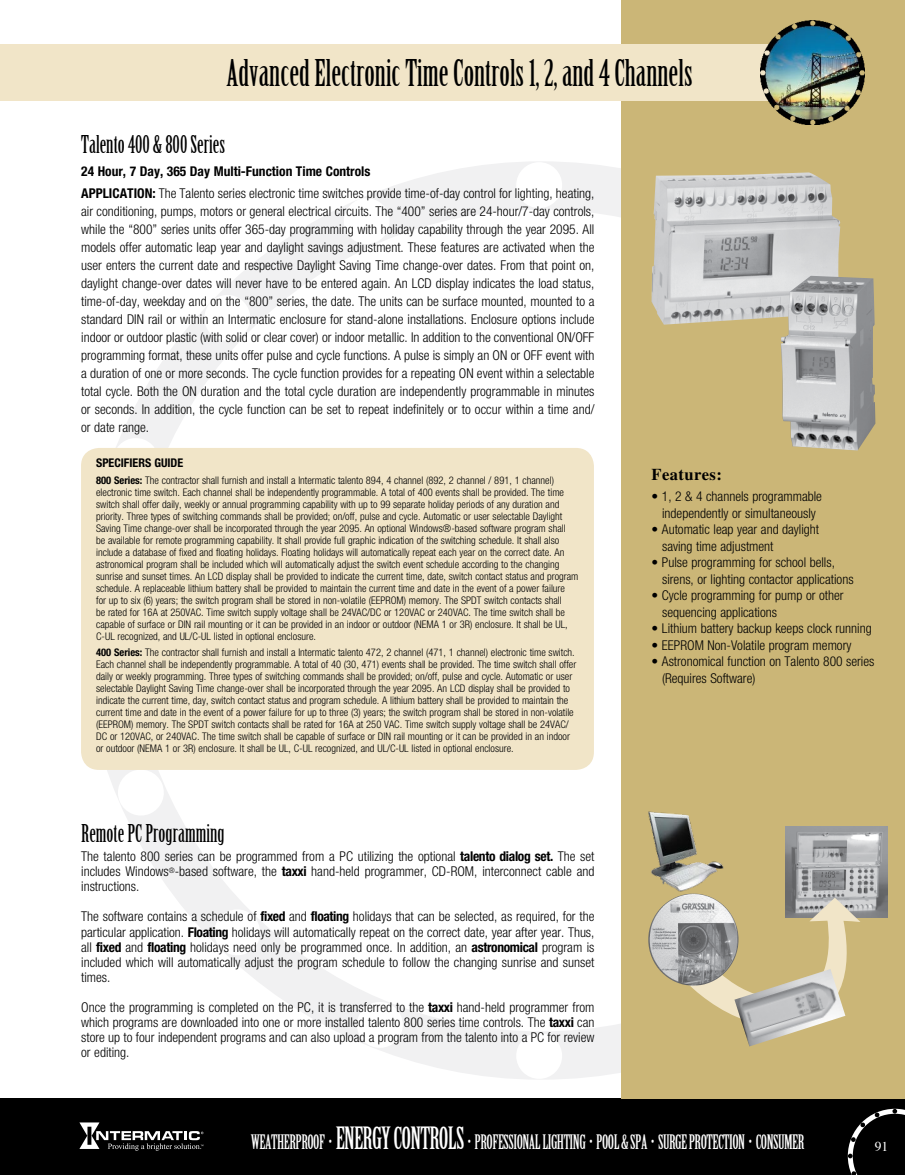
<style>
.page{position:relative;width:905px;height:1175px;background:#fff}
.page>*{position:absolute;margin:0;border:0;box-sizing:border-box;transform-origin:0 0}
.t1{font:36px "Birch";color:#000}
.t2{font:24px "Birch";color:#000}
.t3{font:19.5px "Birch";letter-spacing:-.025em;color:#fff}
.t4{font:700 16.5px "Times";letter-spacing:.025em;color:#000}
.t5{font:300 condensed 13.5px/18px "Helvetica Neue";color:#000}
.t6{font:13.5px "Times";color:#fff}
.t7{font:700 condensed 12px "Helvetica Neue";color:#000}
.t8{font:300 condensed 10.5px/12px "Helvetica Neue";color:#000}
.s1{font-weight:700}
.s2{font-size:30px}
</style>
<div class="page">
<svg style="left:82px;top:162px;width:539px;height:917px"></svg>
<div style="left:0;top:1098px;width:904px;height:76px;background:#000"></div>
<svg style="left:79px;top:1122px;width:124px;height:28px"></svg>
<div style="left:621px;top:0;width:283px;height:1098px;background:#cbb677"></div>
<div style="left:0;top:44px;width:827px;height:56px;background:#f1e5c8"></div>
<img style="left:760px;top:21px;width:104px;height:104px">
<svg style="left:847px;top:1108px;width:57px;height:66px"></svg>
<img style="left:651px;top:172px;width:189px;height:153px">
<img style="left:780px;top:276px;width:95px;height:174px">
<img style="left:785px;top:826px;width:102px;height:92px">
<svg style="left:686px;top:897px;width:174px;height:119px"></svg>
<img style="left:734px;top:969px;width:111px;height:77px">
<img style="left:648px;top:811px;width:76px;height:81px">
<img style="left:648px;top:893px;width:90px;height:92px">
<div style="left:81px;top:448px;width:513px;height:322px;background:#f1e5c8;border-radius:18px"></div>
<h1 class="t1" style="left:226px;top:54px;width:467px">Advanced Electronic Time Controls 1, 2, and 4 Channels</h1>
<h2 class="t2" style="left:81px;top:132px;width:145px">Talento 400 &amp; 800 Series</h2>
<p class="t5" style="left:81px;top:159px;width:514px;line-height:22.5px"><span class="s1">24 Hour, 7 Day, 365 Day Multi-Function Time Controls<br>APPLICATION:</span> The Talento series electronic time switches provide time-of-day control for lighting, heating,</p>
<p class="t5" style="left:81px;top:202px;width:515px;text-align:justify">air conditioning, pumps, motors or general electrical circuits. The “400” series are 24-hour/7-day controls, while the “800” series units offer 365-day programming with holiday capability through the year 2095. All models offer automatic leap year and daylight savings adjustment. These features are activated when the user enters the current date and respective Daylight Saving Time change-over dates. From that point on, daylight change-over dates will never have to be entered again. An LCD display indicates the load status, time-of-day, weekday and on the “800” series, the date. The units can be surface mounted, mounted to a standard DIN rail or within an Intermatic enclosure for stand-alone installations. Enclosure options include indoor or outdoor plastic (with solid or clear cover) or indoor metallic. In addition to the conventional ON/OFF programming format, these units offer pulse and cycle functions. A pulse is simply an ON or OFF event with a duration of one or more seconds. The cycle function provides for a repeating ON event within a selectable total cycle. Both the ON duration and the total cycle duration are independently programmable in minutes or seconds. In addition, the cycle function can be set to repeat indefinitely or to occur within a time and/ or date range.</p>
<p class="t7" style="left:96px;top:455px;width:89px">SPECIFIERS GUIDE</p>
<p class="t8" style="left:96px;top:474px;width:484px"><span class="s1">800 Series:</span> The contractor shall furnish and install a Intermatic talento 894, 4 channel (892, 2 channel / 891, 1 channel) electronic time switch. Each channel shall be independently programmable. A total of 400 events shall be provided. The time switch shall offer daily, weekly or annual programming capability with up to 99 separate holiday periods of any duration and priority. Three types of switching commands shall be provided; on/off, pulse and cycle. Automatic or user selectable Daylight Saving Time change-over shall be incorporated through the year 2095. An optional Windows®-based software program shall<br>be available for remote programming capability. It shall provide full graphic indication of the switching schedule. It shall also include a database of fixed and floating holidays. Floating holidays will automatically repeat each year on the correct date. An astronomical program shall be included which will automatically adjust the switch event schedule according to the changing sunrise and sunset times. An LCD display shall be provided to indicate the current time, date, switch contact status and program schedule. A replaceable lithium battery shall be provided to maintain the current time and date in the event of a power failure<br>for up to six (6) years; the switch program shall be stored in non-volatile (EEPROM) memory. The SPDT switch contacts shall<br>be rated for 16A at 250VAC. Time switch supply voltage shall be 24VAC/DC or 120VAC or 240VAC. The time switch shall be capable of surface or DIN rail mounting or it can be provided in an indoor or outdoor (NEMA 1 or 3R) enclosure. It shall be UL, C-UL recognized, and UL/C-UL listed in optional enclosure.</p>
<p class="t8" style="left:96px;top:646px;width:481px"><span class="s1">400 Series:</span> The contractor shall furnish and install a Intermatic talento 472, 2 channel (471, 1 channel) electronic time switch.<br>Each channel shall be independently programmable. A total of 40 (30, 471) events shall be provided. The time switch shall offer daily or weekly programming. Three types of switching commands shall be provided; on/off, pulse and cycle. Automatic or user selectable Daylight Saving Time change-over shall be incorporated through the year 2095. An LCD display shall be provided to indicate the current time, day, switch contact status and program schedule. A lithium battery shall be provided to maintain the current time and date in the event of a power failure for up to three (3) years; the switch program shall be stored in non-volatile (EEPROM) memory. The SPDT switch contacts shall be rated for 16A at 250 VAC. Time switch supply voltage shall be 24VAC/ DC or 120VAC, or 240VAC. The time switch shall be capable of surface or DIN rail mounting or it can be provided in an indoor or outdoor (NEMA 1 or 3R) enclosure. It shall be UL, C-UL recognized, and UL/C-UL listed in optional enclosure.</p>
<h2 class="t2" style="left:81px;top:820px;width:145px">Remote PC Programming</h2>
<p class="t5" style="left:81px;top:849px;width:515px;line-height:15px;text-align:justify">The talento 800 series can be programmed from a PC utilizing the optional <span class="s1">talento dialog set.</span> The set includes Windows<sup>®</sup>-based software, the <span class="s1">taxxi</span> hand-held programmer, CD-ROM, interconnect cable and instructions.</p>
<p class="t5" style="left:81px;top:909px;width:515px;line-height:15px;text-align:justify">The software contains a schedule of <span class="s1">fixed</span> and <span class="s1">floating</span> holidays that can be selected, as required, for the particular application. <span class="s1">Floating</span> holidays will automatically repeat on the correct date, year after year. Thus, all <span class="s1">fixed</span> and <span class="s1">floating</span> holidays need only be programmed once. In addition, an <span class="s1">astronomical</span> program is included which will automatically adjust the program schedule to follow the changing sunrise and sunset times.</p>
<p class="t5" style="left:81px;top:999px;width:514px;line-height:15px;text-align:justify">Once the programming is completed on the PC, it is transferred to the <span class="s1">taxxi</span> hand-held programmer from which programs are downloaded into one or more installed talento 800 series time controls. The <span class="s1">taxxi</span> can store up to four independent programs and can also upload a program from the talento into a PC for review or editing.</p>
<p class="t4" style="left:651px;top:464px;width:72px">Features:</p>
<p class="t5" style="left:651px;top:488px;width:172px;line-height:16.5px;text-align:center">• 1, 2 &amp; 4 channels programmable independently or simultaneously</p>
<p class="t5" style="left:662px;top:521px;width:158px;line-height:16.5px;text-indent:-11px">• Automatic leap year and daylight saving time adjustment</p>
<p class="t5" style="left:662px;top:554px;width:193px;line-height:16.5px;text-indent:-11px">• Pulse programming for school bells, sirens, or lighting contactor applications</p>
<p class="t5" style="left:662px;top:587px;width:183px;line-height:16.5px;text-indent:-11px">• Cycle programming for pump or other sequencing applications</p>
<p class="t5" style="left:651px;top:619px;width:221px">• Lithium battery backup keeps clock running</p>
<p class="t5" style="left:651px;top:636px;width:201px">• EEPROM Non-Volatile program memory</p>
<p class="t5" style="left:662px;top:653px;width:214px;line-height:16.5px;text-indent:-11px">• Astronomical function on Talento 800 series (Requires Software)</p>
<h3 class="t3" style="left:251px;top:1131px;width:555px">WEATHERPROOF • <span class="s2">ENERGY CONTROLS</span> • PROFESSIONAL LIGHTING • POOL &amp; SPA • SURGE PROTECTION • CONSUMER</h3>
<p class="t6" style="left:874px;top:1134px;width:15px">91</p>
</div>
